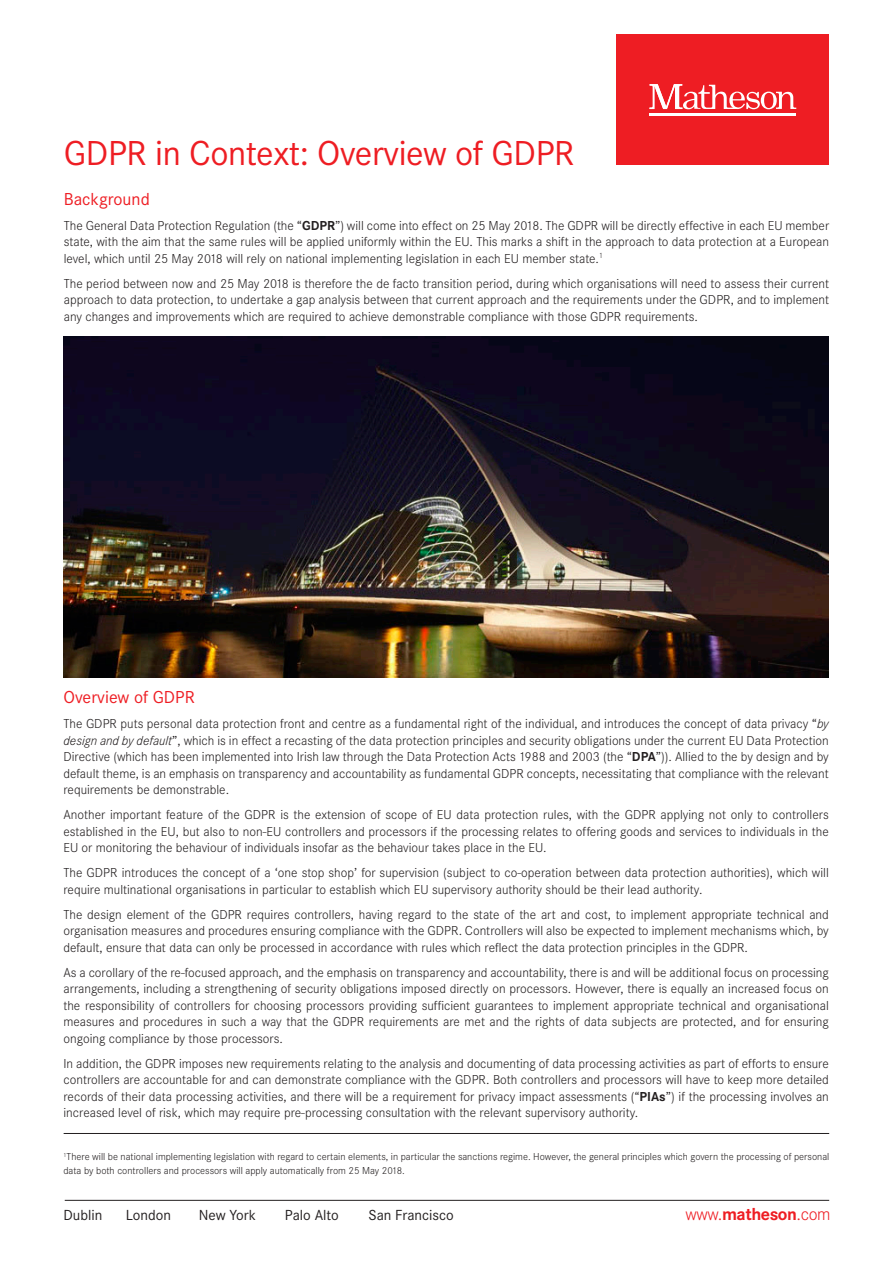
<style>
.page{position:relative;width:893px;height:1263px;background:#fff}
.page>*{position:absolute;margin:0;border:0;box-sizing:border-box;transform-origin:0 0}
.t1{font:36px "Corporate S";letter-spacing:-.01em;color:#ee1d23}
.Head__Main{font:18px "Corporate S";color:#ee1d23}
.t2{font:300 18px "Corporate S";letter-spacing:-.025em;color:#ee1d23}
.t3{font:15.15px "Corporate S";color:#231f20}
.Body{font:300 13.5px/16.5px "Corporate S";color:#231f20;text-align:justify}
.t4{font:300 10.5px/13.5px "Corporate S";color:#231f20}
.s1{font-weight:700}
.s2{font-style:italic}
</style>
<div class="page">
<hr style="left:65px;top:1200px;width:764px;height:1px;background:#231f20">
<div style="left:617px;top:34px;width:212px;height:131px;background:#ee1d23"></div>
<hr style="left:649px;top:113px;width:147px;height:2px;background:#fff">
<svg style="left:649px;top:84px;width:147px;height:25px"></svg>
<hr style="left:64px;top:1133px;width:765px;height:1px;background:#231f20">
<img style="left:63px;top:337px;width:766px;height:340px">
<p class="t1" style="left:64px;top:133px;width:512px">GDPR in Context: Overview of GDPR</p>
<p class="Head__Main" style="left:64px;top:189px;width:88px">Background</p>
<p class="Body" style="left:64px;top:217px;width:767px">The General Data Protection Regulation (the “<span class="s1">GDPR</span>”) will come into effect on 25 May 2018. The GDPR will be directly effective in each EU member state, with the aim that the same rules will be applied uniformly within the EU. This marks a shift in the approach to data protection at a European level, which until 25 May 2018 will rely on national implementing legislation in each EU member state.<sup>1</sup></p>
<p class="Body" style="left:64px;top:275px;width:767px">The period between now and 25 May 2018 is therefore the de facto transition period, during which organisations will need to assess their current approach to data protection, to undertake a gap analysis between that current approach and the requirements under the GDPR, and to implement any changes and improvements which are required to achieve demonstrable compliance with those GDPR requirements.</p>
<p class="Head__Main" style="left:63px;top:687px;width:133px">Overview of GDPR</p>
<p class="Body" style="left:63px;top:716px;width:767px">The GDPR puts personal data protection front and centre as a fundamental right of the individual, and introduces the concept of data privacy “<span class="s2">by design and by default</span>”, which is in effect a recasting of the data protection principles and security obligations under the current EU Data Protection Directive (which has been implemented into Irish law through the Data Protection Acts 1988 and 2003 (the “<span class="s1">DPA</span>”)). Allied to the by design and by default theme, is an emphasis on transparency and accountability as fundamental GDPR concepts, necessitating that compliance with the relevant requirements be demonstrable.</p>
<p class="Body" style="left:63px;top:807px;width:767px">Another important feature of the GDPR is the extension of scope of EU data protection rules, with the GDPR applying not only to controllers established in the EU, but also to non-EU controllers and processors if the processing relates to offering goods and services to individuals in the EU or monitoring the behaviour of individuals insofar as the behaviour takes place in the EU.</p>
<p class="Body" style="left:63px;top:865px;width:767px">The GDPR introduces the concept of a ‘one stop shop’ for supervision (subject to co-operation between data protection authorities), which will require multinational organisations in particular to establish which EU supervisory authority should be their lead authority.</p>
<p class="Body" style="left:63px;top:906px;width:767px">The design element of the GDPR requires controllers, having regard to the state of the art and cost, to implement appropriate technical and organisation measures and procedures ensuring compliance with the GDPR. Controllers will also be expected to implement mechanisms which, by default, ensure that data can only be processed in accordance with rules which reflect the data protection principles in the GDPR.</p>
<p class="Body" style="left:63px;top:964px;width:767px">As a corollary of the re-focused approach, and the emphasis on transparency and accountability, there is and will be additional focus on processing arrangements, including a strengthening of security obligations imposed directly on processors. However, there is equally an increased focus on the responsibility of controllers for choosing processors providing sufficient guarantees to implement appropriate technical and organisational measures and procedures in such a way that the GDPR requirements are met and the rights of data subjects are protected, and for ensuring ongoing compliance by those processors.</p>
<p class="Body" style="left:63px;top:1055px;width:767px">In addition, the GDPR imposes new requirements relating to the analysis and documenting of data processing activities as part of efforts to ensure controllers are accountable for and can demonstrate compliance with the GDPR. Both controllers and processors will have to keep more detailed records of their data processing activities, and there will be a requirement for privacy impact assessments (“<span class="s1">PIAs</span>”) if the processing involves an increased level of risk, which may require pre-processing consultation with the relevant supervisory authority.</p>
<p class="t4" style="left:63px;top:1150px;width:767px"><sup>1</sup>There will be national implementing legislation with regard to certain elements, in particular the sanctions regime. However, the general principles which govern the processing of personal data by both controllers and processors will apply automatically from 25 May 2018.</p>
<p class="t3" style="left:63px;top:1207px;width:40px">Dublin</p>
<p class="t3" style="left:126px;top:1207px;width:47px">London</p>
<p class="t3" style="left:199px;top:1207px;width:59px">New York</p>
<p class="t3" style="left:285px;top:1207px;width:55px">Palo Alto</p>
<p class="t3" style="left:368px;top:1207px;width:87px">San Francisco</p>
<h2 class="t2" style="left:686px;top:1205px;width:146px">www.<span class="s1">matheson</span>.com</h2>
</div>
